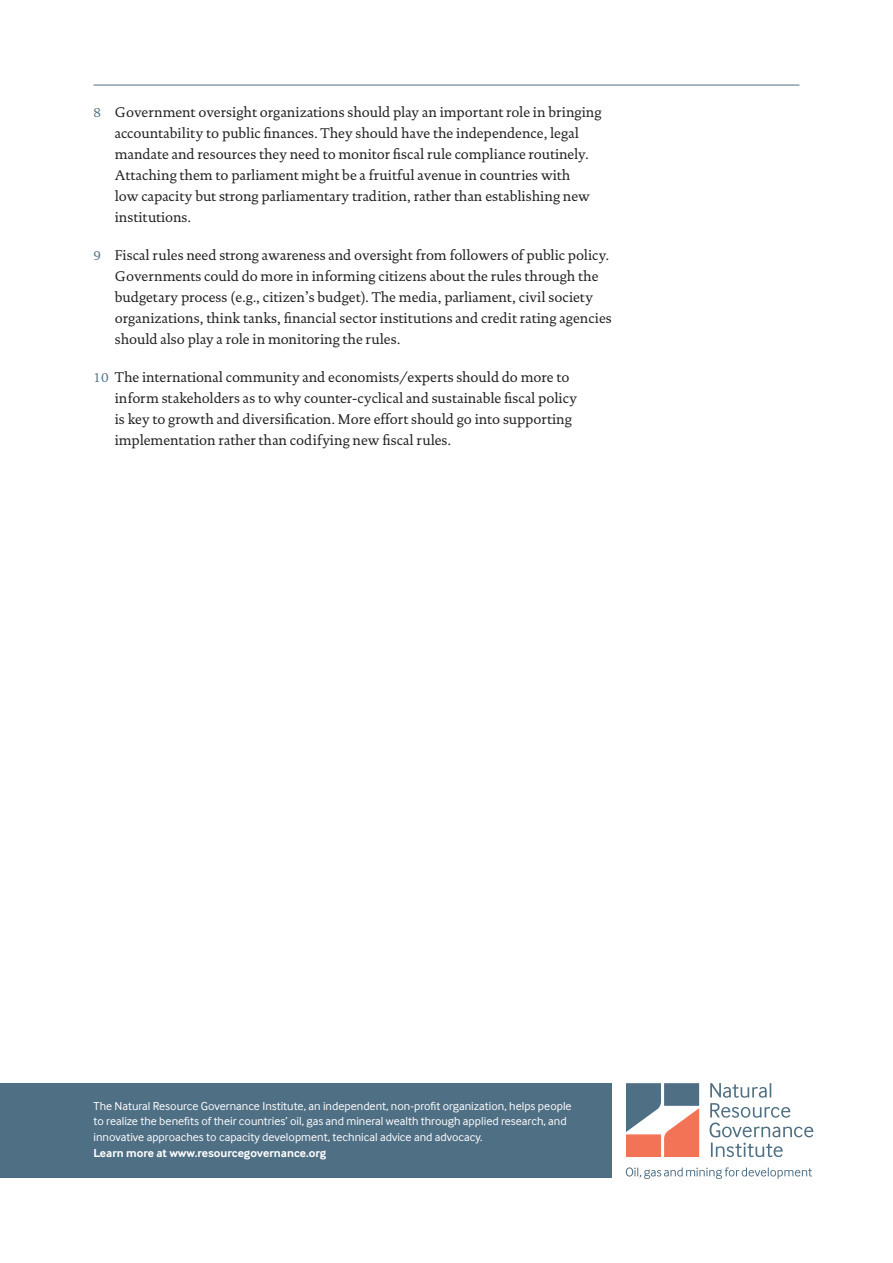
<style>
.page{position:relative;width:893px;height:1263px;background:#fff}
.page>*{position:absolute;margin:0;border:0;box-sizing:border-box;transform-origin:0 0}
.t1{font:14.25px/21px "DTL Documenta T";color:#231f20}
.t2{font:12px/15.8px "Inter Face";color:#fff}
.t3{font:700 12px "Inter Face";color:#fff}
.s1{font-size:12.75px;color:#4f6f85}
</style>
<div class="page">
<hr style="left:94px;top:85px;width:705px;height:1px;background:#4f6f85">
<svg style="left:710px;top:1083px;width:103px;height:74px"></svg>
<svg style="left:626px;top:1083px;width:73px;height:74px"></svg>
<svg style="left:626px;top:1167px;width:186px;height:12px"></svg>
<div style="left:0;top:1083px;width:611px;height:95px;background:#4f6f85"></div>
<p class="t1" style="left:115px;top:102px;width:488px;text-indent:-21px"><span class="s1">8</span> Government oversight organizations should play an important role in bringing accountability to public finances. They should have the independence, legal mandate and resources they need to monitor fiscal rule compliance routinely.<br>Attaching them to parliament might be a fruitful avenue in countries with<br>low capacity but strong parliamentary tradition, rather than establishing new institutions.</p>
<p class="t1" style="left:115px;top:245px;width:498px;text-indent:-21px"><span class="s1">9</span> Fiscal rules need strong awareness and oversight from followers of public policy.<br>Governments could do more in informing citizens about the rules through the budgetary process (e.g., citizen’s budget). The media, parliament, civil society organizations, think tanks, financial sector institutions and credit rating agencies should also play a role in monitoring the rules.</p>
<p class="t1" style="left:115px;top:367px;width:464px;text-indent:-21px"><span class="s1">10</span> The international community and economists/experts should do more to inform stakeholders as to why counter-cyclical and sustainable fiscal policy is key to growth and diversification. More effort should go into supporting implementation rather than codifying new fiscal rules.</p>
<p class="t2" style="left:94px;top:1097px;width:480px">The Natural Resource Governance Institute, an independent, non-profit organization, helps people to realize the benefits of their countries’ oil, gas and mineral wealth through applied research, and innovative approaches to capacity development, technical advice and advocacy.</p>
<p class="t3" style="left:94px;top:1146px;width:234px">Learn more at www.resourcegovernance.org</p>
</div>
